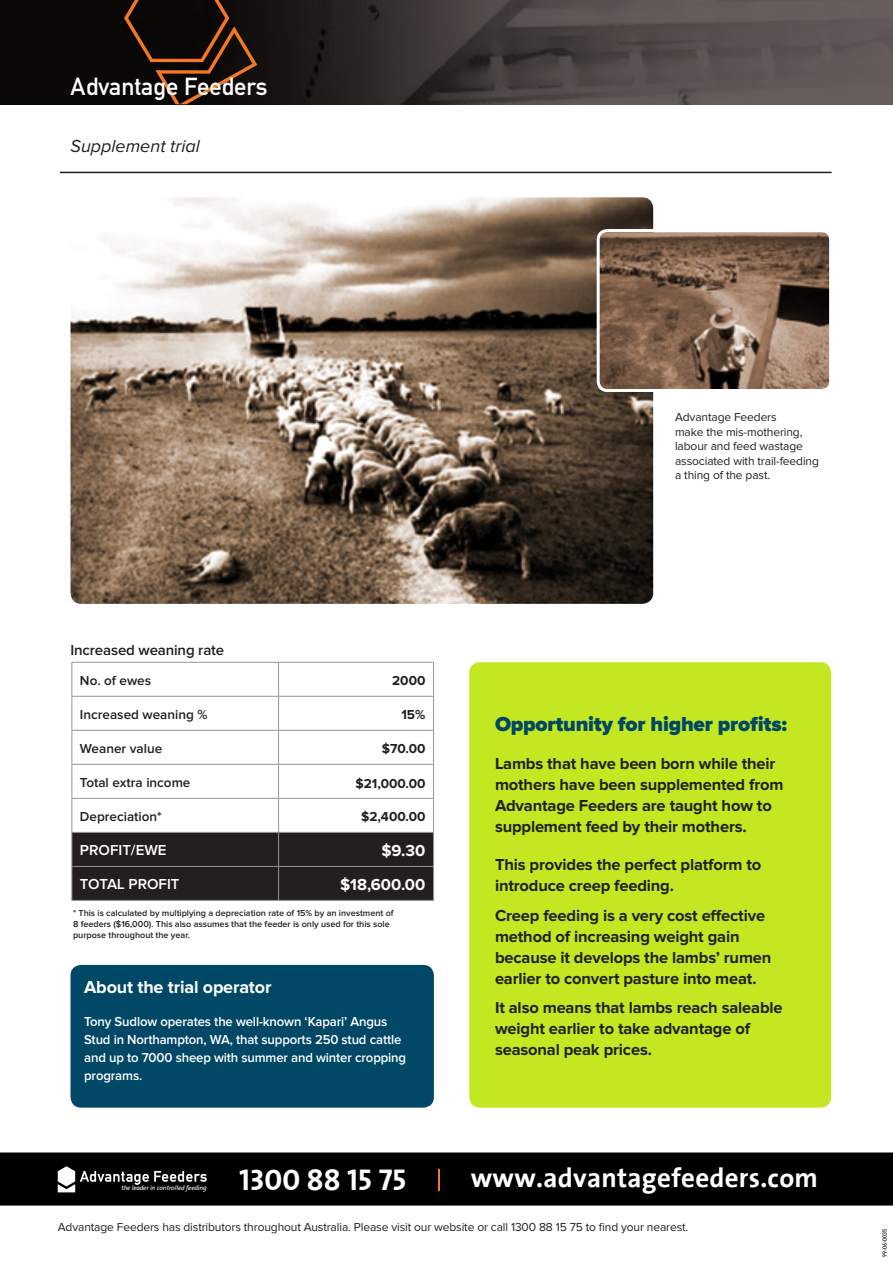
<style>
.page{position:relative;width:893px;height:1263px;background:#fff}
.page>*{position:absolute;margin:0;border:0;box-sizing:border-box;transform-origin:0 0}
.t1{font:30.3px "The Sans Bold Caps";color:#fff}
.t2{font:700 27px "The Sans";letter-spacing:.01em;color:#fff}
.t3{font:24.3px "DIN 1451 Mittelschrift Regular";color:#fff}
.t4{font:900 21px "Proxima Nova";letter-spacing:-.01em;color:#014766}
.t5{font:700 18px "Proxima Nova";letter-spacing:-.01em;color:#fff}
.t6{font:italic 18px "Proxima Nova";color:#231f20}
.t7{font:700 16.5px/21px "Proxima Nova";letter-spacing:-.01em;color:#231f20}
.t8{font:700 16.5px "Proxima Nova";color:#fff}
.t9{font:600 15px "Proxima Nova";color:#fff}
.t10{font:600 15px "Proxima Nova";letter-spacing:-.01em;color:#231f20}
.t11{font:600 13.5px/18px "Proxima Nova";letter-spacing:-.01em;color:#fff}
.t12{font:600 13.5px "Proxima Nova";color:#231f20}
.t13{font:700 13.5px "Proxima Nova";color:#231f20}
.t14{font:12px/14.4px "Proxima Nova";letter-spacing:-.01em;color:#231f20}
.t15{font:600 9px/10.8px "Proxima Nova";color:#231f20}
.t16{font:italic 6.6px "The Sans";letter-spacing:-.02em;color:#fff}
.t17{font:6px "DIN 1451 Mittelschrift Regular";color:#231f20}
</style>
<div class="page">
<img style="left:70px;top:197px;width:583px;height:407px">
<img style="left:598px;top:232px;width:230px;height:158px">
<div style="left:597px;top:229px;width:235px;height:163px;border:3px solid #fff;border-radius:9px"></div>
<img style="left:0;top:0;width:893px;height:104px">
<hr style="left:60px;top:172px;width:772px;height:1px;background:#231f20">
<div style="left:0;top:1152px;width:893px;height:53px;background:#000"></div>
<hr style="left:438px;top:1169px;width:2px;height:21px;background:#f47721">
<svg style="left:124px;top:0;width:133px;height:104px;background:#25150b"></svg>
<div style="left:469px;top:662px;width:362px;height:446px;background:#c3e821;border-radius:11px"></div>
<div style="left:72px;top:833px;width:361px;height:67px;background:#231f20"></div>
<hr style="left:71px;top:662px;width:208px;height:1px;background:#939598">
<hr style="left:71px;top:663px;width:1px;height:33px;background:#939598">
<hr style="left:279px;top:662px;width:155px;height:1px;background:#939598">
<hr style="left:278px;top:663px;width:1px;height:33px;background:#939598">
<hr style="left:433px;top:663px;width:1px;height:33px;background:#939598">
<hr style="left:71px;top:696px;width:208px;height:1px;background:#939598">
<hr style="left:71px;top:697px;width:1px;height:33px;background:#939598">
<hr style="left:279px;top:696px;width:155px;height:1px;background:#939598">
<hr style="left:278px;top:697px;width:1px;height:33px;background:#939598">
<hr style="left:433px;top:697px;width:1px;height:33px;background:#939598">
<hr style="left:71px;top:730px;width:208px;height:1px;background:#939598">
<hr style="left:71px;top:731px;width:1px;height:33px;background:#939598">
<hr style="left:279px;top:730px;width:155px;height:1px;background:#939598">
<hr style="left:278px;top:731px;width:1px;height:33px;background:#939598">
<hr style="left:433px;top:731px;width:1px;height:33px;background:#939598">
<hr style="left:71px;top:764px;width:208px;height:1px;background:#939598">
<hr style="left:71px;top:765px;width:1px;height:33px;background:#939598">
<hr style="left:279px;top:764px;width:155px;height:1px;background:#939598">
<hr style="left:278px;top:765px;width:1px;height:33px;background:#939598">
<hr style="left:433px;top:765px;width:1px;height:33px;background:#939598">
<hr style="left:71px;top:798px;width:208px;height:1px;background:#939598">
<hr style="left:71px;top:799px;width:1px;height:33px;background:#939598">
<hr style="left:279px;top:798px;width:155px;height:1px;background:#939598">
<hr style="left:278px;top:799px;width:1px;height:33px;background:#939598">
<hr style="left:433px;top:799px;width:1px;height:33px;background:#939598">
<hr style="left:71px;top:832px;width:208px;height:1px;background:#939598">
<hr style="left:71px;top:833px;width:1px;height:33px;background:#939598">
<hr style="left:279px;top:832px;width:155px;height:1px;background:#939598">
<hr style="left:278px;top:833px;width:1px;height:33px;background:#939598">
<hr style="left:433px;top:833px;width:1px;height:33px;background:#939598">
<hr style="left:71px;top:866px;width:208px;height:1px;background:#939598">
<hr style="left:71px;top:867px;width:1px;height:33px;background:#939598">
<hr style="left:279px;top:866px;width:155px;height:1px;background:#939598">
<hr style="left:278px;top:867px;width:1px;height:33px;background:#939598">
<hr style="left:433px;top:867px;width:1px;height:33px;background:#939598">
<hr style="left:71px;top:900px;width:208px;height:1px;background:#939598">
<hr style="left:279px;top:900px;width:155px;height:1px;background:#939598">
<svg style="left:58px;top:1166px;width:149px;height:26px"></svg>
<div style="left:70px;top:965px;width:364px;height:143px;background:#014766;border-radius:11px"></div>
<h3 class="t3" style="left:70px;top:72px;width:199px">Advantage Feeders</h3>
<p class="t6" style="left:70px;top:138px;width:131px">Supplement trial</p>
<p class="t14" style="left:675px;top:411px;width:145px">Advantage Feeders<br>make the mis-mothering, labour and feed wastage associated with trail-feeding a thing of the past.</p>
<p class="t10" style="left:70px;top:643px;width:155px">Increased weaning rate</p>
<p class="t12" style="left:80px;top:674px;width:73px">No. of ewes</p>
<p class="t13" style="left:392px;top:674px;width:35px">2000</p>
<p class="t12" style="left:80px;top:708px;width:129px">Increased weaning %</p>
<p class="t13" style="left:401px;top:708px;width:25px">15%</p>
<p class="t12" style="left:80px;top:742px;width:84px">Weaner value</p>
<p class="t13" style="left:382px;top:742px;width:45px">$70.00</p>
<p class="t12" style="left:80px;top:776px;width:112px">Total extra income</p>
<p class="t13" style="left:356px;top:777px;width:71px">$21,000.00</p>
<p class="t12" style="left:80px;top:810px;width:84px">Depreciation*</p>
<p class="t13" style="left:361px;top:810px;width:66px">$2,400.00</p>
<p class="t9" style="left:80px;top:843px;width:88px">PROFIT/EWE</p>
<p class="t8" style="left:381px;top:843px;width:45px">$9.30</p>
<p class="t9" style="left:80px;top:877px;width:101px">TOTAL PROFIT</p>
<p class="t8" style="left:340px;top:877px;width:87px">$18,600.00</p>
<p class="t15" style="left:73px;top:908px;width:322px">* This is calculated by multiplying a depreciation rate of 15% by an investment of<br>8 feeders ($16,000). This also assumes that the feeder is only used for this sole purpose throughout the year.</p>
<p class="t5" style="left:84px;top:979px;width:189px">About the trial operator</p>
<p class="t11" style="left:84px;top:1013px;width:323px">Tony Sudlow operates the well-known ‘Kapari’ Angus Stud in Northampton, WA, that supports 250 stud cattle and up to 7000 sheep with summer and winter cropping programs.</p>
<p class="t16" style="left:121px;top:1182px;width:87px">the leader in controlled feeding</p>
<p class="t1" style="left:239px;top:1154px;width:169px">1300 88 15 75</p>
<p class="t4" style="left:495px;top:714px;width:293px">Opportunity for higher profits:</p>
<p class="t7" style="left:495px;top:754px;width:290px">Lambs that have been born while their mothers have been supplemented from Advantage Feeders are taught how to supplement feed by their mothers.</p>
<p class="t7" style="left:495px;top:855px;width:268px">This provides the perfect platform to introduce creep feeding.</p>
<p class="t7" style="left:495px;top:905px;width:278px">Creep feeding is a very cost effective method of increasing weight gain because it develops the lambs’ rumen earlier to convert pasture into meat.</p>
<p class="t7" style="left:495px;top:998px;width:289px">It also means that lambs reach saleable weight earlier to take advantage of seasonal peak prices.</p>
<p class="t2" style="left:471px;top:1155px;width:349px">www.advantagefeeders.com</p>
<p class="t14" style="left:58px;top:1220px;width:632px">Advantage Feeders has distributors throughout Australia. Please visit our website or call 1300 88 15 75 to find your nearest.</p>
<p class="t17" style="left:881px;top:1257px;width:29px;rotate:-90deg">99-06-0035</p>
</div>
